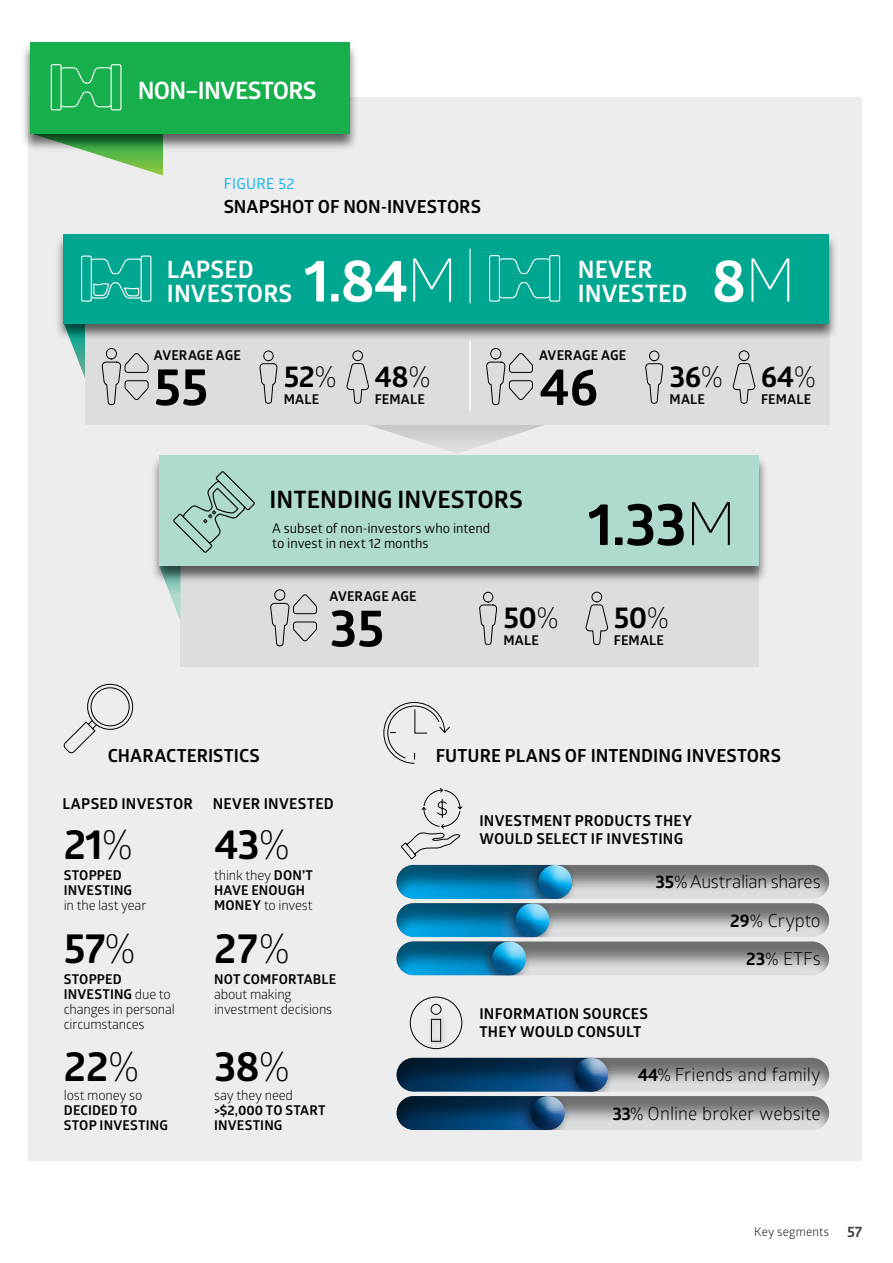
<style>
.page{position:relative;width:893px;height:1263px;background:#fff}
.page>*{position:absolute;margin:0;border:0;box-sizing:border-box;transform-origin:0 0}
.t1{font:700 60px "Glober";color:#fff}
.t2{font:700 60px "Glober";color:#000}
.t3{font:700 52.5px "Glober";color:#000}
.t4{font:700 42px "Glober";letter-spacing:-.025em;color:#000}
.t5{font:700 30px "Glober";letter-spacing:-.02em;color:#000}
.t6{font:700 24px/24px "Glober";letter-spacing:.005em;color:#fff}
.t7{font:700 24px "Glober";letter-spacing:.005em;color:#000}
.t8{font:700 24px "Glober";letter-spacing:-.03em;color:#fff}
.t9{font:18px "Glober";color:#000}
.t10{font:700 18px "Glober";letter-spacing:.005em;color:#000}
.t11{font:700 15px/18px "Glober";letter-spacing:.02em;color:#000}
.t12{font:15px "Glober";letter-spacing:.025em;color:#00aeef}
.t13{font:700 13.5px/15px "Glober";letter-spacing:.015em;color:#000}
.t14{font:13.5px/15px "Glober";letter-spacing:-.015em;color:#000}
.t15{font:13.5px/15px "Glober";color:#000}
.t16{font:12px "Glober";letter-spacing:.02em;color:#000}
.s1{font-weight:300}
.s2{font-weight:400}
.s3{font-weight:700}
.s4{font-weight:700;font-size:15px;color:#414042}
</style>
<div class="page">
<div style="left:29px;top:97px;width:833px;height:1064px;background:#ededee"></div>
<div style="left:384px;top:864px;width:460px;height:45px;background:#000;opacity:.5"></div>
<div style="left:384px;top:864px;width:202px;height:45px;background:#000;opacity:.5"></div>
<div style="left:528px;top:865px;width:59px;height:34px;background:#fff;opacity:.75"></div>
<div style="left:526px;top:865px;width:57px;height:34px;background:#002a4e;opacity:.6"></div>
<div style="left:384px;top:941px;width:460px;height:45px;background:#000;opacity:.5"></div>
<div style="left:384px;top:941px;width:156px;height:45px;background:#000;opacity:.5"></div>
<div style="left:482px;top:941px;width:59px;height:34px;background:#fff;opacity:.75"></div>
<div style="left:480px;top:941px;width:57px;height:34px;background:#002a4e;opacity:.6"></div>
<div style="left:384px;top:903px;width:460px;height:45px;background:#000;opacity:.5"></div>
<div style="left:384px;top:903px;width:180px;height:45px;background:#000;opacity:.5"></div>
<div style="left:506px;top:903px;width:58px;height:34px;background:#fff;opacity:.75"></div>
<div style="left:503px;top:903px;width:58px;height:34px;background:#002a4e;opacity:.6"></div>
<div style="left:384px;top:1095px;width:460px;height:45px;background:#000;opacity:.5"></div>
<div style="left:384px;top:1095px;width:195px;height:45px;background:#000;opacity:.5"></div>
<div style="left:521px;top:1096px;width:58px;height:34px;background:#fff;opacity:.75"></div>
<div style="left:518px;top:1096px;width:58px;height:34px;background:#002a4e;opacity:.6"></div>
<div style="left:384px;top:1057px;width:460px;height:45px;background:#000;opacity:.5"></div>
<div style="left:384px;top:1057px;width:238px;height:45px;background:#000;opacity:.5"></div>
<div style="left:565px;top:1058px;width:58px;height:34px;background:#fff;opacity:.75"></div>
<div style="left:562px;top:1058px;width:58px;height:34px;background:#002a4e;opacity:.6"></div>
<div style="left:426px;top:1014px;width:21px;height:34px;background:#000;opacity:.5"></div>
<div style="left:431px;top:1019px;width:10px;height:23px;border:1px solid #000"></div>
<div style="left:431px;top:1004px;width:10px;height:11px;border:1px solid #000;border-radius:50%"></div>
<div style="left:410px;top:997px;width:52px;height:52px;border:1px solid #000;border-radius:50%"></div>
<svg style="left:369px;top:425px;width:175px;height:28px"></svg>
<div style="left:85px;top:319px;width:744px;height:106px;background:#dcddde"></div>
<div style="left:180px;top:564px;width:579px;height:102px;background:#dcddde"></div>
<svg style="left:70px;top:341px;width:15px;height:37px"></svg>
<div style="left:55px;top:233px;width:783px;height:108px;background:#000;opacity:.6"></div>
<div style="left:64px;top:234px;width:765px;height:89px;background:#00a790"></div>
<hr style="left:469px;top:249px;width:2px;height:54px;background:#fff">
<hr style="left:469px;top:341px;width:2px;height:69px;background:#fff">
<svg style="left:489px;top:255px;width:72px;height:47px"></svg>
<svg style="left:81px;top:255px;width:71px;height:47px"></svg>
<svg style="left:479px;top:591px;width:18px;height:54px"></svg>
<svg style="left:585px;top:591px;width:23px;height:54px"></svg>
<svg style="left:166px;top:584px;width:14px;height:36px"></svg>
<div style="left:150px;top:455px;width:618px;height:129px;background:#000;opacity:.6"></div>
<div style="left:159px;top:455px;width:600px;height:111px;background:#afdacf"></div>
<svg style="left:173px;top:471px;width:82px;height:82px"></svg>
<svg style="left:383px;top:702px;width:67px;height:62px"></svg>
<svg style="left:86px;top:151px;width:77px;height:25px"></svg>
<div style="left:21px;top:42px;width:338px;height:109px;background:#000;opacity:.6"></div>
<div style="left:30px;top:43px;width:320px;height:91px;background:#16af4b"></div>
<svg style="left:401px;top:788px;width:62px;height:72px"></svg>
<svg style="left:50px;top:64px;width:72px;height:47px"></svg>
<svg style="left:63px;top:683px;width:71px;height:71px"></svg>
<svg style="left:486px;top:348px;width:47px;height:57px"></svg>
<svg style="left:645px;top:350px;width:18px;height:54px"></svg>
<svg style="left:732px;top:350px;width:23px;height:54px"></svg>
<svg style="left:101px;top:348px;width:48px;height:57px"></svg>
<svg style="left:259px;top:350px;width:19px;height:54px"></svg>
<svg style="left:346px;top:350px;width:23px;height:54px"></svg>
<svg style="left:270px;top:589px;width:47px;height:58px"></svg>
<h3 class="t8" style="left:138px;top:73px;width:180px">NON–INVESTORS</h3>
<p class="t12" style="left:224px;top:173px;width:72px">FIGURE 52</p>
<h3 class="t10" style="left:224px;top:194px;width:259px">SNAPSHOT OF NON-INVESTORS</h3>
<h3 class="t6" style="left:167px;top:257px;width:127px">LAPSED<br>INVESTORS</h3>
<h1 class="t1" style="left:304px;top:238px;width:155px">1.84<span class="s1">M</span></h1>
<h1 class="t1" style="left:711px;top:238px;width:86px">8<span class="s1">M</span></h1>
<h3 class="t6" style="left:578px;top:257px;width:111px">NEVER<br>INVESTED</h3>
<p class="t13" style="left:154px;top:348px;width:89px">AVERAGE AGE</p>
<h2 class="t3" style="left:154px;top:350px;width:56px">55</h2>
<h3 class="t5" style="left:284px;top:355px;width:54px">52<span class="s1">%</span></h3>
<p class="t13" style="left:284px;top:391px;width:37px">MALE</p>
<h3 class="t5" style="left:375px;top:355px;width:58px">48<span class="s1">%</span></h3>
<p class="t13" style="left:375px;top:391px;width:52px">FEMALE</p>
<p class="t13" style="left:539px;top:348px;width:89px">AVERAGE AGE</p>
<h2 class="t3" style="left:539px;top:350px;width:61px">46</h2>
<h3 class="t5" style="left:669px;top:355px;width:55px">36<span class="s1">%</span></h3>
<p class="t13" style="left:670px;top:391px;width:37px">MALE</p>
<h3 class="t5" style="left:761px;top:355px;width:57px">64<span class="s1">%</span></h3>
<p class="t13" style="left:761px;top:391px;width:52px">FEMALE</p>
<h3 class="t7" style="left:269px;top:483px;width:255px">INTENDING INVESTORS</h3>
<p class="t15" style="left:272px;top:520px;width:220px">A subset of non-investors who intend to invest in next 12 months</p>
<p class="t13" style="left:329px;top:589px;width:89px">AVERAGE AGE</p>
<h2 class="t3" style="left:329px;top:591px;width:57px">35</h2>
<h3 class="t5" style="left:503px;top:597px;width:57px">50<span class="s1">%</span></h3>
<p class="t13" style="left:503px;top:632px;width:37px">MALE</p>
<h1 class="t2" style="left:587px;top:482px;width:150px">1.33<span class="s1">M</span></h1>
<h3 class="t5" style="left:614px;top:597px;width:57px">50<span class="s1">%</span></h3>
<p class="t13" style="left:614px;top:632px;width:52px">FEMALE</p>
<h3 class="t10" style="left:108px;top:743px;width:154px">CHARACTERISTICS</h3>
<p class="t11" style="left:62px;top:794px;width:132px">LAPSED INVESTOR</p>
<p class="t11" style="left:213px;top:794px;width:123px">NEVER INVESTED</p>
<h3 class="t4" style="left:64px;top:815px;width:71px">21<span class="s1">%</span></h3>
<h3 class="t4" style="left:214px;top:815px;width:77px">43<span class="s1">%</span></h3>
<p class="t13" style="left:64px;top:868px;width:70px">STOPPED<br>INVESTING</p>
<p class="t14" style="left:64px;top:897px;width:84px">in the last year</p>
<p class="t13" style="left:214px;top:868px;width:100px"><span class="s2">think they</span> DON’T<br>HAVE ENOUGH<br>MONEY <span class="s2">to invest</span></p>
<h3 class="t4" style="left:64px;top:918px;width:74px">57<span class="s1">%</span></h3>
<h3 class="t4" style="left:214px;top:918px;width:77px">27<span class="s1">%</span></h3>
<p class="t14" style="left:64px;top:970px;width:113px"><span class="s3">STOPPED<br>INVESTING</span> due to changes in personal circumstances</p>
<p class="t13" style="left:214px;top:971px;width:124px">NOT COMFORTABLE</p>
<p class="t14" style="left:214px;top:985px;width:120px">about making investment decisions</p>
<h3 class="t4" style="left:64px;top:1036px;width:77px">22<span class="s1">%</span></h3>
<h3 class="t4" style="left:214px;top:1036px;width:77px">38<span class="s1">%</span></h3>
<p class="t14" style="left:64px;top:1087px;width:80px">lost money so</p>
<p class="t13" style="left:64px;top:1102px;width:106px">DECIDED TO<br>STOP INVESTING</p>
<p class="t14" style="left:214px;top:1087px;width:81px">say they need</p>
<p class="t13" style="left:214px;top:1102px;width:113px">&gt;$2,000 TO START<br>INVESTING</p>
<h3 class="t10" style="left:436px;top:743px;width:347px">FUTURE PLANS OF INTENDING INVESTORS</h3>
<p class="t11" style="left:479px;top:812px;width:214px">INVESTMENT PRODUCTS THEY<br>WOULD SELECT IF INVESTING</p>
<h3 class="t9" style="left:655px;top:869px;width:167px"><span class="s3">35</span>% Australian shares</h3>
<h3 class="t9" style="left:730px;top:908px;width:92px"><span class="s3">29</span>% Crypto</h3>
<p class="t11" style="left:479px;top:1005px;width:170px">INFORMATION SOURCES<br>THEY WOULD CONSULT</p>
<h3 class="t9" style="left:746px;top:946px;width:76px"><span class="s3">23</span>% ETFs</h3>
<h3 class="t9" style="left:638px;top:1062px;width:184px"><span class="s3">44</span>% Friends and family</h3>
<h3 class="t9" style="left:613px;top:1100px;width:210px"><span class="s3">33</span>% Online broker website</h3>
<p class="t16" style="left:754px;top:1223px;width:110px">Key segments <span class="s4">57</span></p>
</div>
